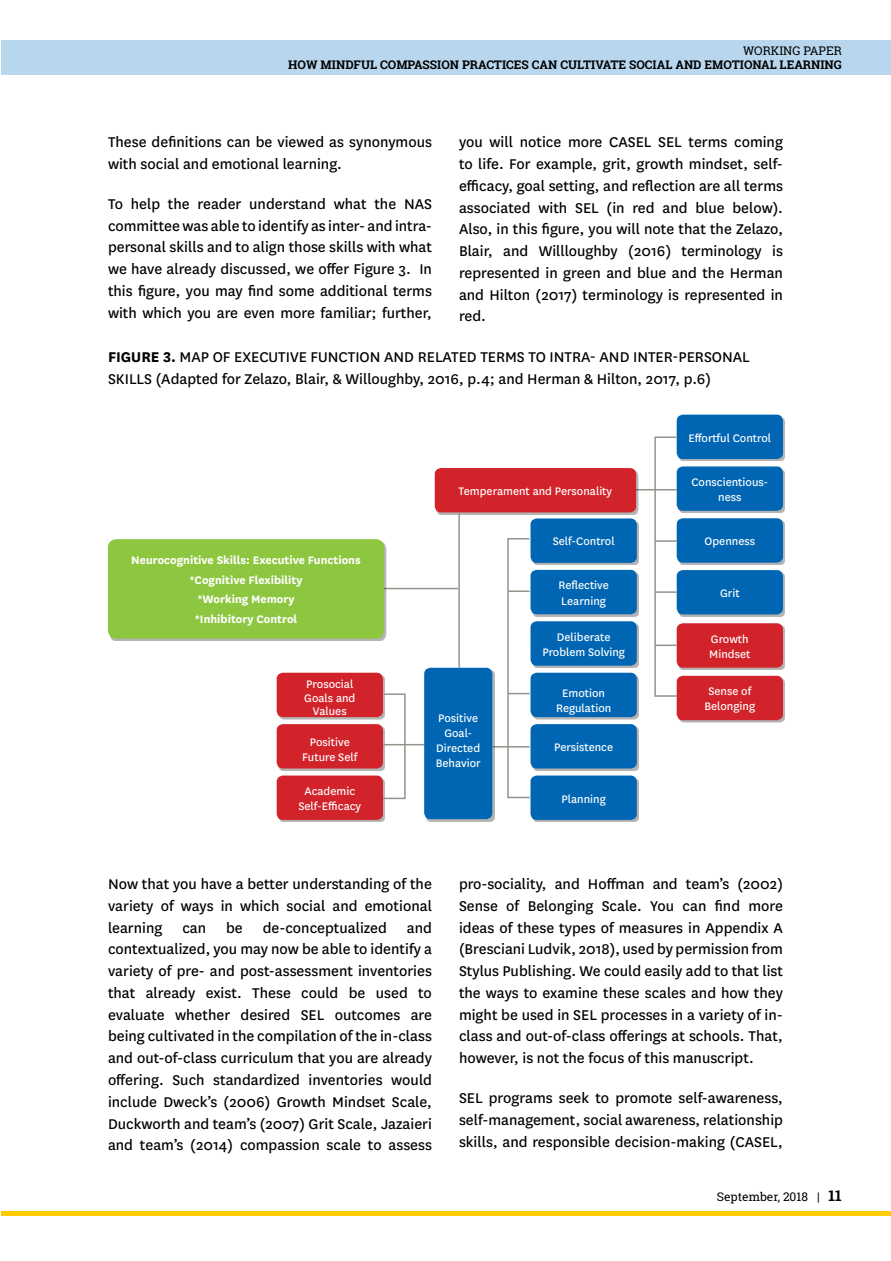
<style>
.page{position:relative;width:891px;height:1261px;background:#fff}
.page>*{position:absolute;margin:0;border:0;box-sizing:border-box;transform-origin:0 0}
.t1{font:16.5px/21.8px "National";color:#000;text-align:justify}
.t2{font:12.75px/15.3px "National";color:#fff;text-align:center}
.t3{font:700 12.75px/19.5px "National";color:#fff;text-align:center}
.t4{font:700 12px "Roboto Slab";color:#000}
.t5{font:12px "Roboto Slab";color:#000}
.s1{font-weight:700}
.s2{font-weight:700;font-size:15px}
</style>
<div class="page">
<hr style="left:0;top:40px;width:1px;height:35px;background:#b8d7ef">
<div style="left:1px;top:40px;width:890px;height:35px;background:#b8d7ef"></div>
<hr style="left:1px;top:1211px;width:890px;height:4px;background:#ffcb05">
<div style="left:679px;top:416px;width:106px;height:45px;background:#abafb3"></div>
<div style="left:677px;top:414px;width:106px;height:45px;background:#0066b3;border-radius:6px"></div>
<div style="left:533px;top:520px;width:106px;height:45px;background:#b3b3b3"></div>
<div style="left:531px;top:518px;width:106px;height:45px;background:#0066b3;border-radius:6px"></div>
<div style="left:679px;top:468px;width:106px;height:45px;background:#b3b3b3"></div>
<div style="left:677px;top:466px;width:106px;height:45px;background:#0066b3;border-radius:6px"></div>
<div style="left:533px;top:572px;width:106px;height:44px;background:#000;opacity:.3"></div>
<div style="left:531px;top:570px;width:106px;height:44px;background:#0066b3;border-radius:6px"></div>
<div style="left:679px;top:520px;width:106px;height:45px;background:#000;opacity:.3"></div>
<div style="left:677px;top:518px;width:106px;height:44px;background:#0066b3;border-radius:6px"></div>
<div style="left:533px;top:623px;width:106px;height:45px;background:#000;opacity:.3"></div>
<div style="left:531px;top:621px;width:106px;height:44px;background:#0066b3;border-radius:6px"></div>
<div style="left:533px;top:726px;width:106px;height:44px;background:#000;opacity:.3"></div>
<div style="left:531px;top:724px;width:106px;height:44px;background:#0066b3;border-radius:6px"></div>
<div style="left:679px;top:572px;width:106px;height:44px;background:#000;opacity:.3"></div>
<div style="left:677px;top:570px;width:106px;height:44px;background:#0066b3;border-radius:6px"></div>
<div style="left:679px;top:625px;width:106px;height:44px;background:#000;opacity:.3"></div>
<div style="left:677px;top:623px;width:106px;height:44px;background:#d2232a;border-radius:6px"></div>
<div style="left:679px;top:678px;width:106px;height:44px;background:#000;opacity:.3"></div>
<div style="left:677px;top:675px;width:106px;height:45px;background:#d2232a;border-radius:6px"></div>
<div style="left:533px;top:674px;width:106px;height:45px;background:#000;opacity:.3"></div>
<div style="left:531px;top:672px;width:106px;height:45px;background:#0066b3;border-radius:6px"></div>
<div style="left:533px;top:777px;width:106px;height:45px;background:#b3b3b3"></div>
<div style="left:531px;top:775px;width:106px;height:45px;background:#0066b3;border-radius:6px"></div>
<div style="left:279px;top:674px;width:106px;height:45px;background:#000;opacity:.3"></div>
<div style="left:277px;top:672px;width:106px;height:45px;background:#d2232a;border-radius:6px"></div>
<div style="left:279px;top:777px;width:106px;height:45px;background:#b3b3b3"></div>
<div style="left:277px;top:775px;width:106px;height:45px;background:#d2232a;border-radius:6px"></div>
<div style="left:279px;top:726px;width:106px;height:44px;background:#000;opacity:.3"></div>
<div style="left:277px;top:724px;width:106px;height:44px;background:#d2232a;border-radius:6px"></div>
<hr style="left:493px;top:746px;width:37px;height:1px;background:#94948b">
<hr style="left:383px;top:744px;width:46px;height:1px;background:#94948b">
<hr style="left:614px;top:489px;width:63px;height:1px;background:#94948b">
<svg style="left:654px;top:436px;width:24px;height:261px"></svg>
<svg style="left:507px;top:537px;width:24px;height:262px"></svg>
<svg style="left:382px;top:692px;width:24px;height:107px"></svg>
<div style="left:437px;top:470px;width:201px;height:44px;background:#000;opacity:.3"></div>
<div style="left:435px;top:468px;width:201px;height:44px;background:#d2232a;border-radius:6px"></div>
<div style="left:426px;top:669px;width:68px;height:152px;background:#000;opacity:.3"></div>
<div style="left:424px;top:667px;width:68px;height:152px;background:#0066b3;border-radius:6px"></div>
<hr style="left:458px;top:513px;width:2px;height:154px;background:#94948b">
<hr style="left:286px;top:588px;width:172px;height:1px;background:#94948b">
<div style="left:110px;top:541px;width:276px;height:100px;background:#000;opacity:.3"></div>
<div style="left:108px;top:539px;width:276px;height:99px;background:#8dc63f;border-radius:9px"></div>
<p class="t5" style="left:743px;top:42px;width:100px">WORKING PAPER</p>
<p class="t4" style="left:288px;top:56px;width:555px">HOW MINDFUL COMPASSION PRACTICES CAN CULTIVATE SOCIAL AND EMOTIONAL LEARNING</p>
<p class="t1" style="left:108px;top:131px;width:326px">These definitions can be viewed as synonymous with social and emotional learning.</p>
<p class="t1" style="left:108px;top:192px;width:326px">To help the reader understand what the NAS committee was able to identify as inter- and intra&shy;personal skills and to align those skills with what we have already discussed, we offer Figure 3. I n this figure, you may find some additional terms with which you are even more familiar; further,</p>
<p class="t1" style="left:459px;top:131px;width:326px">you will notice more CASEL SEL terms coming to life. For example, grit, growth mindset, self&shy;efficacy, goal setting, and reflection are all terms associated with SEL (in red and blue below).<br>Also, in this figure, you will note that the Zelazo, Blair, and Willloughby (2016) terminology is represented in green and blue and the Herman and Hilton (2017) terminology is represented in red.</p>
<p class="t1" style="left:108px;top:345px;width:640px"><span class="s1">Figure 3.</span> Map of Executive Function and Related Terms to I ntra- and I nter-Personal<br>Skills (Adapted for Zelazo, Blair, &amp; Willoughby, 2016, p.4; and Herman &amp; Hilton, 2017, p.6)</p>
<p class="t3" style="left:131px;top:549px;width:231px">Neurocognitive Skills: Executive Functions *Cognitive Flexibility<br>*Working Memory<br>*Inhibitory Control</p>
<p class="t2" style="left:304px;top:677px;width:53px;line-height:13.5px">Prosocial<br>Goals and<br>Values</p>
<p class="t2" style="left:302px;top:733px;width:57px">Positive<br>Future Self</p>
<p class="t2" style="left:298px;top:782px;width:64px">Academic<br>Self-Efficacy</p>
<p class="t2" style="left:459px;top:483px;width:155px">Temperament and Personality</p>
<p class="t2" style="left:553px;top:533px;width:63px">Self-Control</p>
<p class="t2" style="left:558px;top:577px;width:52px;text-align:left">Reflective<br>Learning</p>
<p class="t2" style="left:436px;top:709px;width:46px">Positive<br>Goal-<br>Directed<br>Behavior</p>
<p class="t2" style="left:542px;top:628px;width:84px">Deliberate<br>Problem Solving</p>
<p class="t2" style="left:556px;top:685px;width:57px">Emotion<br>Regulation</p>
<p class="t2" style="left:554px;top:739px;width:61px">Persistence</p>
<p class="t2" style="left:561px;top:790px;width:46px">Planning</p>
<p class="t2" style="left:688px;top:429px;width:84px">Effortful Control</p>
<p class="t2" style="left:691px;top:473px;width:78px">Conscientious&shy;ness</p>
<p class="t2" style="left:705px;top:533px;width:52px">Openness</p>
<p class="t2" style="left:720px;top:585px;width:21px">Grit</p>
<p class="t2" style="left:709px;top:630px;width:43px;text-align:left">Growth<br>Mindset</p>
<p class="t2" style="left:704px;top:683px;width:52px">Sense of<br>Belonging</p>
<p class="t1" style="left:108px;top:872px;width:326px">N ow that you have a better understanding of the variety of ways in which social and emotional learning can be de-conceptualized and contextualized, you may now be able to identify a variety of pre- and post-assessment inventories that already exist. These could be used to evaluate whether desired SEL outcomes are being cultivated in the compilation of the in-class and out-of-class curriculum that you are already offering. Such standardized inventories would include Dweck’s (2006) Growth Mindset Scale, Duckworth and team’s (2007) Grit Scale, Jazaieri and team’s (2014) compassion scale to assess</p>
<p class="t1" style="left:459px;top:872px;width:326px">pro-sociality, and Hoffman and team’s (2002)<br>Sense of Belonging Scale. You can find more ideas of these types of measures in Appendix A (Bresciani Ludvik, 2018), used by permission from Stylus Publishing. We could easily add to that list the ways to examine these scales and how they might be used in SEL processes in a variety of in&shy;class and out-of-class offerings at schools. That, however, is not the focus of this manuscript.</p>
<p class="t1" style="left:459px;top:1086px;width:326px">SEL programs seek to promote self-awareness, self-management, social awareness, relationship skills, and responsible decision-making (CASEL,</p>
<p class="t5" style="left:717px;top:1188px;width:127px">September, 2018 | <span class="s2">11</span></p>
</div>
